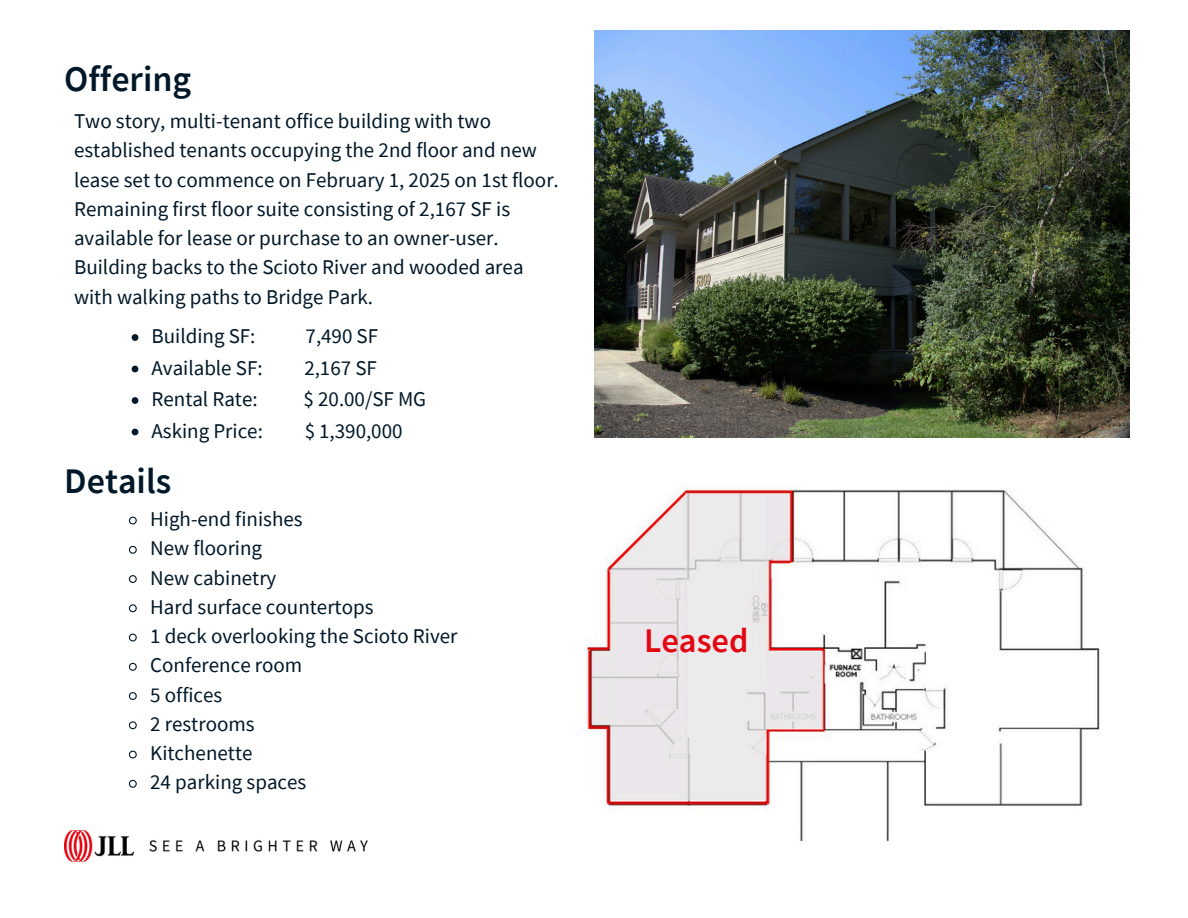
<style>
.page{position:relative;width:1188px;height:918px;background:#fff}
.page>*{position:absolute;margin:0;border:0;box-sizing:border-box;transform-origin:0 0}
.t1{font:600 36px "Source Sans Pro";color:#001828}
.t2{font:600 34.5px "Source Sans Pro";color:#e30613}
.t3{font:21px/29.2px "Source Sans Pro";color:#011727}
</style>
<div class="page">
<img style="left:65px;top:830px;width:302px;height:32px">
<img style="left:594px;top:31px;width:536px;height:407px">
<img style="left:586px;top:488px;width:514px;height:354px">
<svg style="left:132px;top:334px;width:6px;height:7px"></svg>
<svg style="left:132px;top:366px;width:6px;height:6px"></svg>
<svg style="left:132px;top:397px;width:6px;height:7px"></svg>
<svg style="left:132px;top:429px;width:6px;height:6px"></svg>
<svg style="left:128px;top:516px;width:9px;height:9px"></svg>
<svg style="left:128px;top:545px;width:9px;height:9px"></svg>
<svg style="left:128px;top:575px;width:9px;height:8px"></svg>
<svg style="left:128px;top:604px;width:9px;height:9px"></svg>
<svg style="left:128px;top:633px;width:9px;height:9px"></svg>
<svg style="left:128px;top:662px;width:9px;height:9px"></svg>
<svg style="left:128px;top:692px;width:9px;height:8px"></svg>
<svg style="left:128px;top:721px;width:9px;height:9px"></svg>
<svg style="left:128px;top:750px;width:9px;height:9px"></svg>
<svg style="left:128px;top:779px;width:9px;height:9px"></svg>
<h1 class="t1" style="left:64px;top:55px;width:129px">Offering</h1>
<p class="t3" style="left:74px;top:106px;width:486px">Two story, multi-tenant office building with two established tenants occupying the 2nd floor and new lease set to commence on February 1, 2025 on 1st floor.<br>Remaining first floor suite consisting of 2,167 SF is available for lease or purchase to an owner-user.<br>Building backs to the Scioto River and wooded area with walking paths to Bridge Park.</p>
<p class="t3" style="left:152px;top:321px;width:105px">Building SF:</p>
<p class="t3" style="left:306px;top:321px;width:74px">7,490 SF</p>
<p class="t3" style="left:152px;top:353px;width:113px">Available SF:</p>
<p class="t3" style="left:304px;top:353px;width:74px">2,167 SF</p>
<p class="t3" style="left:152px;top:384px;width:108px">Rental Rate:</p>
<p class="t3" style="left:304px;top:384px;width:124px">$ 20.00/SF MG</p>
<p class="t3" style="left:152px;top:416px;width:113px">Asking Price:</p>
<p class="t3" style="left:305px;top:416px;width:99px">$ 1,390,000</p>
<p class="t1" style="left:64px;top:457px;width:109px">Details</p>
<p class="t3" style="left:150px;top:504px;width:154px">High-end finishes</p>
<h1 class="t3" style="left:150px;top:533px;width:113px">New flooring</h1>
<p class="t3" style="left:150px;top:563px;width:128px">New cabinetry</p>
<p class="t3" style="left:150px;top:592px;width:225px">Hard surface countertops</p>
<p class="t3" style="left:150px;top:621px;width:309px">1 deck overlooking the Scioto River</p>
<p class="t3" style="left:150px;top:650px;width:154px">Conference room</p>
<p class="t3" style="left:150px;top:680px;width:74px">5 offices</p>
<p class="t3" style="left:150px;top:709px;width:106px">2 restrooms</p>
<p class="t3" style="left:150px;top:738px;width:104px">Kitchenette</p>
<p class="t3" style="left:150px;top:767px;width:158px">24 parking spaces</p>
<p class="t2" style="left:644px;top:618px;width:106px">Leased</p>
</div>
